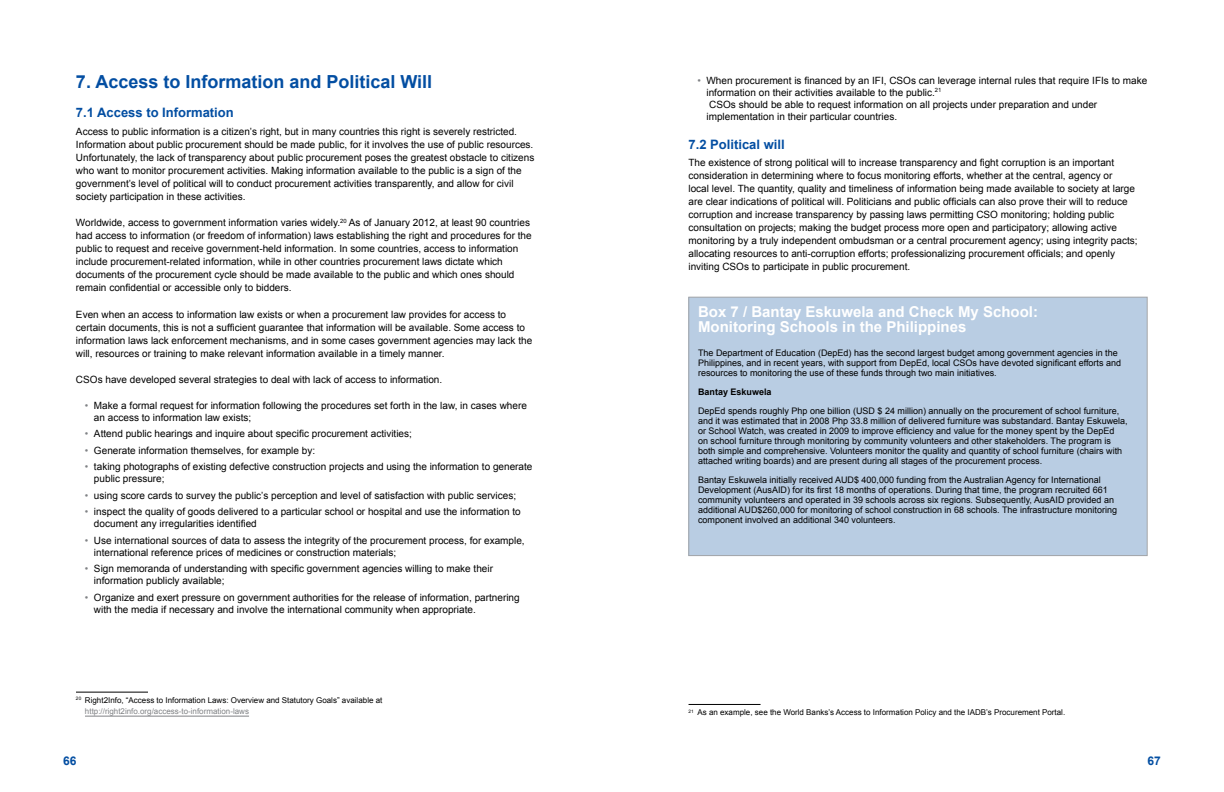
<style>
.page{position:relative;width:1224px;height:792px;background:#fff}
.page>*{position:absolute;margin:0;border:0;box-sizing:border-box;transform-origin:0 0}
.t1{font:700 18px "Arial";color:#034ea2}
.t2{font:700 15px/15px "Arial";color:#fff}
.t3{font:700 13px "Arial";color:#034ea2}
.t4{font:700 12px "Arial";color:#034ea2}
.t5{font:10px/13px "Arial";color:#000}
.t6{font:9px/10px "Arial";color:#000}
.t7{font:700 9px "Arial";color:#000}
.t8{font:8px/11px "Arial";color:#000}
.s1{color:#808285}
</style>
<div class="page">
<hr style="left:76px;top:692px;width:72px;height:1px;background:#000">
<hr style="left:85px;top:716px;width:164px;height:1px;background:#808285">
<div style="left:689px;top:297px;width:458px;height:259px;background:#b9cde3"></div>
<div style="left:689px;top:297px;width:458px;height:259px;border:1px solid #a3a5a8"></div>
<hr style="left:689px;top:704px;width:72px;height:1px;background:#000">
<h1 class="t1" style="left:76px;top:70px;width:358px">7. Access to Information and Political Will</h1>
<h3 class="t3" style="left:76px;top:104px;width:159px">7.1 Access to Information</h3>
<p class="t5" style="left:76px;top:125px;width:460px">Access to public information is a citizen’s right, but in many countries this right is severely restricted.<br>Information about public procurement should be made public, for it involves the use of public resources.<br>U nfortunately, the lack of transparency about public procurement poses the greatest obstacle to citizens who want to monitor procurement activities. Making information available to the public is a sign of the government’s level of political will to conduct procurement activities transparently, and allow for civil society participation in these activities.</p>
<p class="t5" style="left:76px;top:216px;width:457px">Worldwide, access to government information varies widely.<sup>20</sup> As of January 2012, at least 90 countries had access to information (or freedom of information) laws establishing the right and procedures for the public to request and receive government-held information. In some countries, access to information include procurement-related information, while in other countries procurement laws dictate which documents of the procurement cycle should be made available to the public and which ones should remain confidential or accessible only to bidders.</p>
<p class="t5" style="left:76px;top:308px;width:458px">Even when an access to information law exists or when a procurement law provides for access to certain documents, this is not a sufficient guarantee that information will be available. Some access to information laws lack enforcement mechanisms, and in some cases government agencies may lack the will, resources or training to make relevant information available in a timely manner.</p>
<p class="t5" style="left:76px;top:373px;width:368px">CSOs have developed several strategies to deal with lack of access to information.</p>
<p class="t5" style="left:94px;top:399px;width:434px;line-height:12px;text-indent:-9px"><span class="s1">•</span> Make a formal request for information following the procedures set forth in the law, in cases where an access to information law exists;</p>
<p class="t5" style="left:85px;top:427px;width:328px"><span class="s1">•</span> Attend public hearings and inquire about specific procurement activities;</p>
<p class="t5" style="left:85px;top:444px;width:232px"><span class="s1">•</span> Generate information themselves, for example by:</p>
<p class="t5" style="left:94px;top:461px;width:440px;line-height:12px;text-indent:-9px"><span class="s1">•</span> taking photographs of existing defective construction projects and using the information to generate public pressure;</p>
<p class="t5" style="left:85px;top:489px;width:433px"><span class="s1">•</span> using score cards to survey the public’s perception and level of satisfaction with public services;</p>
<p class="t5" style="left:94px;top:506px;width:428px;line-height:12px;text-indent:-9px"><span class="s1">•</span> inspect the quality of goods delivered to a particular school or hospital and use the information to document any irregularities identified</p>
<p class="t5" style="left:94px;top:534px;width:432px;line-height:12px;text-indent:-9px"><span class="s1">•</span> Use international sources of data to assess the integrity of the procurement process, for example, international reference prices of medicines or construction materials;</p>
<p class="t5" style="left:94px;top:563px;width:401px;line-height:12px;text-indent:-9px"><span class="s1">•</span> Sign memoranda of understanding with specific government agencies willing to make their information publicly available;</p>
<p class="t5" style="left:94px;top:591px;width:427px;line-height:12px;text-indent:-9px"><span class="s1">•</span> Organize and exert pressure on government authorities for the release of information, partnering with the media if necessary and involve the international community when appropriate.</p>
<p class="t8" style="left:85px;top:695px;width:299px;text-indent:-9px"><sup>20</sup> Right2Info, “Access to Information Laws: Overview and Statutory Goals” available at <span class="s1">http://right2info.org/access-to-information-laws</span></p>
<p class="t5" style="left:707px;top:74px;width:442px;line-height:12px;text-indent:-9px"><span class="s1">•</span> When procurement is financed by an IFI, CSOs can leverage internal rules that require IFIs to make information on their activities available to the public.<sup>21<br></sup>CSOs should be able to request information on all projects under preparation and under implementation in their particular countries.</p>
<h3 class="t3" style="left:689px;top:136px;width:98px">7.2 Political will</h3>
<p class="t5" style="left:689px;top:157px;width:451px">The existence of strong political will to increase transparency and fight corruption is an important consideration in determining where to focus monitoring efforts, whether at the central, agency or<br>local level. The quantity, quality and timeliness of information being made available to society at large are clear indications of political will. Politicians and public officials can also prove their will to reduce corruption and increase transparency by passing laws permitting CSO monitoring; holding public consultation on projects; making the budget process more open and participatory; allowing active monitoring by a truly independent ombudsman or a central procurement agency; using integrity pacts; allocating resources to anti-corruption efforts; professionalizing procurement officials; and openly inviting CSOs to participate in public procurement.</p>
<h2 class="t2" style="left:698px;top:305px;width:342px">Box 7 / Bantay Eskuwela and Check My School:<br>Monitoring Schools in the Philippines</h2>
<p class="t6" style="left:698px;top:348px;width:425px">The Department of Education (DepEd) has the second largest budget among government agencies in the<br>Philippines, and in recent years, with support from DepEd, local CSOs have devoted significant efforts and resources to monitoring the use of these funds through two main initiatives.</p>
<p class="t7" style="left:698px;top:386px;width:75px">Bantay Eskuwela</p>
<p class="t6" style="left:698px;top:406px;width:431px">DepEd spends roughly Php one billion (USD $ 24 million) annually on the procurement of school furniture, and it was estimated that in 2008 Php 33.8 million of delivered furniture was substandard. Bantay Eskuwela, or School Watch, was created in 2009 to improve efficiency and value for the money spent by the DepEd<br>on school furniture through monitoring by community volunteers and other stakeholders. The program is both simple and comprehensive. Volunteers monitor the quality and quantity of school furniture (chairs with attached writing boards) and are present during all stages of the procurement process.</p>
<p class="t6" style="left:698px;top:475px;width:421px">Bantay Eskuwela initially received AUD$ 400,000 funding from the Australian Agency for International Development (AusAID) for its first 18 months of operations. During that time, the program recruited 661 community volunteers and operated in 39 schools across six regions. Subsequently, AusAID provided an additional AUD$260,000 for monitoring of school construction in 68 schools. The infrastructure monitoring component involved an additional 340 volunteers.</p>
<p class="t8" style="left:689px;top:707px;width:378px"><sup>21</sup> As an example, see the World Banks’s Access to Information Policy and the IADB’s Procurement Portal.</p>
<p class="t4" style="left:63px;top:753px;width:15px">66</p>
<p class="t4" style="left:1147px;top:753px;width:15px">67</p>
</div>
